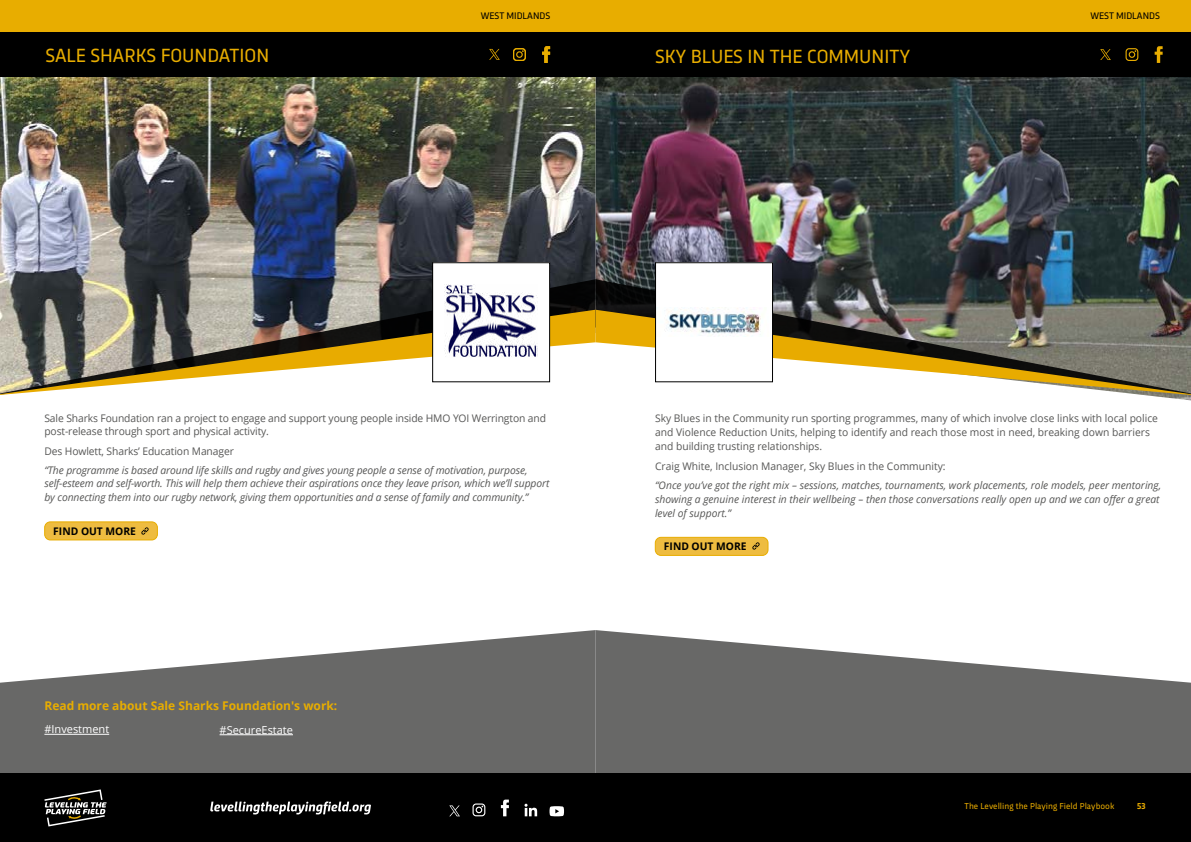
<style>
.page{position:relative;width:1191px;height:842px;background:#fff}
.page>*{position:absolute;margin:0;border:0;box-sizing:border-box;transform-origin:0 0}
.t1{font:20px "Trasandina";color:#e8ad00}
.t2{font:700 12px "Open Sans";color:#e8ad00}
.t3{font:11px "Open Sans";color:#fff}
.t4{font:italic 10.5px/13.5px "Open Sans";letter-spacing:-.01em;color:#575756}
.t5{font:10.5px/14px "Open Sans";color:#575756}
.t6{font:700 10.5px "Open Sans";color:#000}
.t7{font:10px "Trasandina";color:#000}
.t8{font:9px "Trasandina";color:#e8ab00}
.t9{font:700 9px "Trasandina";color:#e8ab00}
</style>
<div class="page">
<div style="left:0;top:0;width:1191px;height:43px;background:#e8ad00"></div>
<img style="left:595px;top:77px;width:596px;height:323px">
<img style="left:0;top:77px;width:595px;height:202px">
<svg style="left:0;top:279px;width:595px;height:31px"></svg>
<svg style="left:0;top:630px;width:595px;height:144px;fill:#686867"></svg>
<svg style="left:595px;top:630px;width:596px;height:144px;fill:#686867"></svg>
<svg style="left:0;top:310px;width:595px;height:85px"></svg>
<img style="left:595px;top:279px;width:596px;height:117px">
<svg style="left:595px;top:310px;width:596px;height:85px"></svg>
<div style="left:432px;top:263px;width:117px;height:119px;background:#fff"></div>
<img style="left:444px;top:285px;width:94px;height:72px">
<div style="left:432px;top:262px;width:118px;height:120px;border:1px solid #000"></div>
<div style="left:655px;top:263px;width:117px;height:119px;background:#fff"></div>
<img style="left:666px;top:308px;width:95px;height:26px">
<div style="left:655px;top:262px;width:118px;height:120px;border:1px solid #000"></div>
<div style="left:0;top:32px;width:595px;height:45px;background:#000"></div>
<div style="left:595px;top:32px;width:596px;height:45px;background:#000"></div>
<hr style="left:44px;top:734px;width:65px;height:1px;background:#fff">
<hr style="left:220px;top:734px;width:73px;height:1px;background:#fff">
<div style="left:0;top:774px;width:1191px;height:68px;background:#000"></div>
<svg style="left:44px;top:789px;width:63px;height:37px"></svg>
<svg style="left:501px;top:800px;width:8px;height:16px"></svg>
<svg style="left:472px;top:803px;width:13px;height:13px"></svg>
<svg style="left:524px;top:804px;width:13px;height:12px"></svg>
<svg style="left:549px;top:806px;width:15px;height:10px"></svg>
<svg style="left:542px;top:46px;width:8px;height:17px"></svg>
<svg style="left:513px;top:48px;width:13px;height:13px"></svg>
<svg style="left:1154px;top:46px;width:8px;height:17px"></svg>
<svg style="left:1125px;top:48px;width:13px;height:13px"></svg>
<div style="left:45px;top:522px;width:112px;height:18px;background:#eebc40;border-radius:6px"></div>
<svg style="left:142px;top:527px;width:7px;height:7px"></svg>
<div style="left:44px;top:522px;width:114px;height:18px;border:1px solid #e8ad00;border-radius:6px"></div>
<div style="left:655px;top:537px;width:113px;height:18px;background:#eebc40;border-radius:6px"></div>
<svg style="left:752px;top:543px;width:7px;height:7px"></svg>
<div style="left:655px;top:537px;width:113px;height:19px;border:1px solid #e8ad00;border-radius:6px"></div>
<svg style="left:210px;top:801px;width:161px;height:13px"></svg>
<svg style="left:449px;top:805px;width:11px;height:11px"></svg>
<svg style="left:489px;top:49px;width:11px;height:11px"></svg>
<svg style="left:1100px;top:49px;width:10px;height:11px"></svg>
<p class="t7" style="left:481px;top:9px;width:71px">WEST MIDLANDS</p>
<p class="t7" style="left:1090px;top:9px;width:71px">WEST MIDLANDS</p>
<h1 class="t1" style="left:45px;top:40px;width:225px">SALE SHARKS FOUNDATION</h1>
<h1 class="t1" style="left:655px;top:41px;width:257px">SKY BLUES IN THE COMMUNITY</h1>
<p class="t5" style="left:44px;top:411px;width:503px;line-height:13.5px">Sale Sharks Foundation ran a project to engage and support young people inside HMO YOI Werrington and post-release through sport and physical activity.</p>
<p class="t5" style="left:44px;top:443px;width:191px">Des Howlett, Sharks’ Education Manager</p>
<p class="t4" style="left:44px;top:463px;width:506px">“The programme is based around life skills and rugby and gives young people a sense of motivation, purpose, self-esteem and self-worth. This will help them achieve their aspirations once they leave prison, which we’ll support by connecting them into our rugby network, giving them opportunities and a sense of family and community.”</p>
<p class="t6" style="left:53px;top:523px;width:84px">FIND OUT MORE</p>
<p class="t2" style="left:44px;top:697px;width:294px">Read more about Sale Sharks Foundation's work:</p>
<p class="t3" style="left:44px;top:722px;width:66px">#Investment</p>
<p class="t3" style="left:220px;top:722px;width:75px">#SecureEstate</p>
<p class="t5" style="left:655px;top:411px;width:504px">Sky Blues in the Community run sporting programmes, many of which involve close links with local police and Violence Reduction Units, helping to identify and reach those most in need, breaking down barriers and building trusting relationships.</p>
<p class="t5" style="left:655px;top:458px;width:292px">Craig White, Inclusion Manager, Sky Blues in the Community:</p>
<p class="t4" style="left:655px;top:478px;width:507px;line-height:14px">“Once you’ve got the right mix – sessions, matches, tournaments, work placements, role models, peer mentoring, showing a genuine interest in their wellbeing – then those conversations really open up and we can offer a great level of support.”</p>
<p class="t6" style="left:664px;top:539px;width:84px">FIND OUT MORE</p>
<p class="t8" style="left:964px;top:799px;width:151px">The Levelling the Playing Field Playbook</p>
<p class="t9" style="left:1137px;top:800px;width:10px">53</p>
</div>
